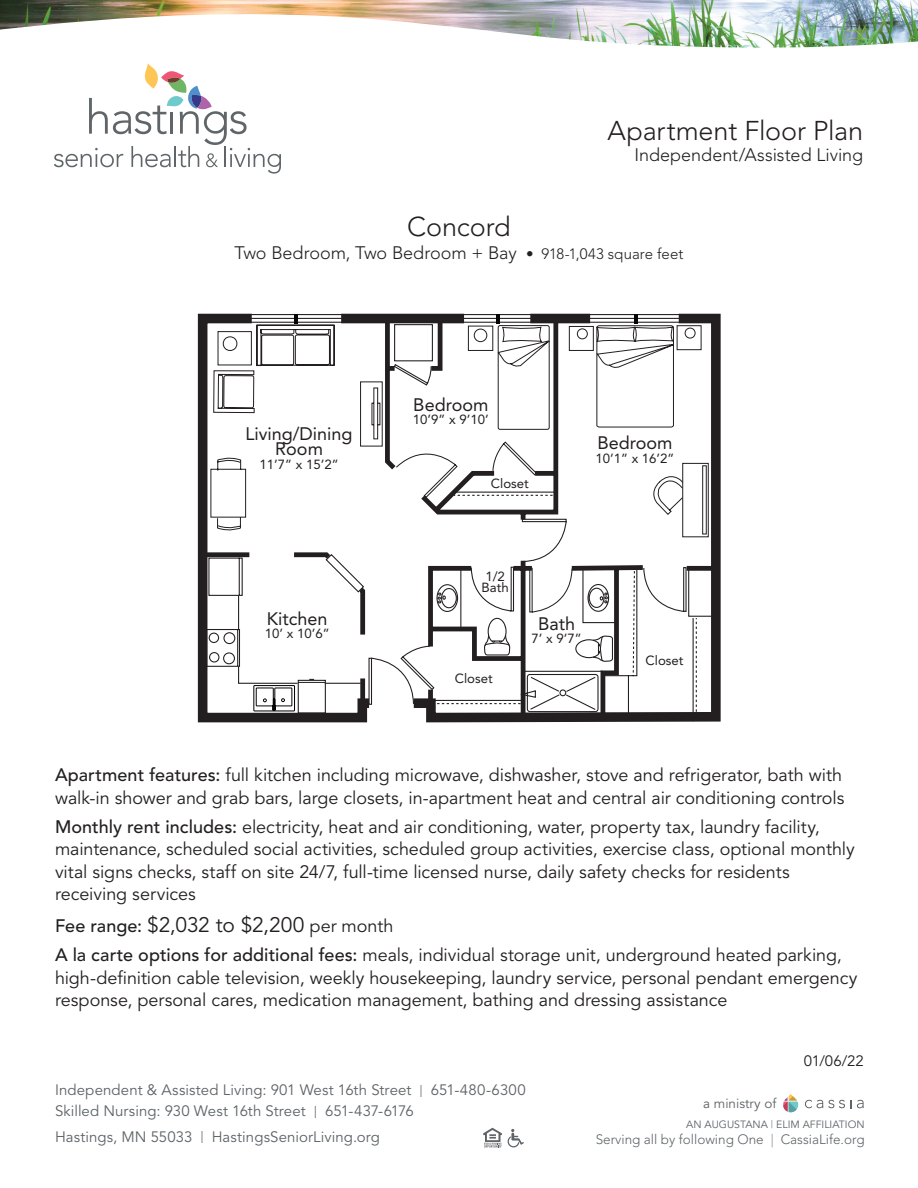
<style>
.page{position:relative;width:918px;height:1188px;background:#fff}
.page>*{position:absolute;margin:0;border:0;box-sizing:border-box;transform-origin:0 0}
.t1{font:300 27px "Avenir LT Pro";letter-spacing:-.005em;color:#231f20}
.t2{font:21px "Avenir LT Pro";letter-spacing:-.01em;color:#231f20}
.t3{font:18px/22.5px "Avenir LT Pro";letter-spacing:-.005em;color:#231f20}
.t4{font:18px/15.6px "Avenir";color:#231f20;text-align:center}
.t5{font:300 18px "Avenir LT Pro";color:#231f20}
.t6{font:15px "Avenir LT Pro";letter-spacing:.005em;color:#5e6367}
.t7{font:15px "Avenir LT Pro";color:#231f20}
.t8{font:300 13.5px "Avenir";color:#5e6367}
.t9{font:13.5px "Avenir";color:#5e6367}
.t10{font:13.2px/10.8px "Avenir";color:#231f20}
.t11{font:10.5px "Avenir";color:#5e6367}
.s1{font-size:15px}
.s2{font-weight:500}
.s3{font-weight:500;font-size:18px}
.s4{font-size:18px}
.s5{font-size:12px}
.s6{color:#83888c}
</style>
<div class="page">
<img style="left:0;top:0;width:918px;height:6px">
<img style="left:0;top:6px;width:918px;height:58px">
<svg style="left:54px;top:64px;width:227px;height:110px"></svg>
<svg style="left:483px;top:1128px;width:19px;height:20px"></svg>
<svg style="left:508px;top:1129px;width:16px;height:18px"></svg>
<svg style="left:805px;top:1100px;width:40px;height:8px"></svg>
<svg style="left:851px;top:1100px;width:13px;height:8px"></svg>
<svg style="left:783px;top:1094px;width:16px;height:18px"></svg>
<hr style="left:693px;top:618px;width:1px;height:103px;background:#231f20">
<svg style="left:197px;top:326px;width:9px;height:387px;background:#383435"></svg>
<svg style="left:206px;top:314px;width:511px;height:406px"></svg>
<p class="t1" style="left:608px;top:114px;width:257px">Apartment Floor Plan</p>
<p class="t5" style="left:635px;top:144px;width:230px">Independent/Assisted Living</p>
<p class="t1" style="left:407px;top:211px;width:105px">Concord</p>
<p class="t5" style="left:235px;top:242px;width:450px">Two Bedroom, Two Bedroom + Bay <span class="s1">• 918-1,043 square feet</span></p>
<p class="t4" style="left:246px;top:425px;width:108px">Living/Dining<br>Room</p>
<p class="t10" style="left:260px;top:458px;width:81px">11’7” x 15’2”</p>
<p class="t4" style="left:267px;top:611px;width:62px">Kitchen</p>
<p class="t10" style="left:265px;top:628px;width:66px">10’ x 10’6”</p>
<p class="t4" style="left:413px;top:397px;width:77px">Bedroom</p>
<p class="t10" style="left:413px;top:414px;width:77px">10’9” x 9’10’</p>
<p class="t10" style="left:491px;top:477px;width:39px">Closet</p>
<p class="t4" style="left:597px;top:435px;width:77px">Bedroom</p>
<p class="t10" style="left:595px;top:452px;width:81px">10’1” x 16’2”</p>
<p class="t10" style="left:482px;top:571px;width:29px">1/2<br>Bath</p>
<p class="t10" style="left:455px;top:673px;width:39px">Closet</p>
<p class="t4" style="left:538px;top:615px;width:39px">Bath</p>
<p class="t10" style="left:532px;top:632px;width:52px">7’ x 9’7”</p>
<p class="t10" style="left:646px;top:654px;width:39px">Closet</p>
<p class="t3" style="left:55px;top:764px;width:791px"><span class="s2">Apartment features:</span> full kitchen including microwave, dishwasher, stove and refrigerator, bath with walk-in shower and grab bars, large closets, in-apartment heat and central air conditioning controls</p>
<p class="t3" style="left:55px;top:816px;width:801px"><span class="s2">Monthly rent includes:</span> electricity, heat and air conditioning, water, property tax, laundry facility, maintenance, scheduled social activities, scheduled group activities, exercise class, optional monthly vital signs checks, staff on site 24/7, full-time licensed nurse, daily safety checks for residents receiving services</p>
<p class="t2" style="left:55px;top:912px;width:340px"><span class="s3">Fee range:</span> $2,032 to $2,200 <span class="s4">per month</span></p>
<p class="t3" style="left:55px;top:944px;width:804px"><span class="s2">A la carte options for additional fees:</span> meals, individual storage unit, underground heated parking, high-definition cable television, weekly housekeeping, laundry service, personal pendant emergency response, personal cares, medication management, bathing and dressing assistance</p>
<p class="t4" style="left:284px;top:859px;width:355px">Concord · Unit I · Two Bedroom · 1 1/2 Bath</p>
<p class="t6" style="left:55px;top:1081px;width:472px">Independent &amp; Assisted Living: 901 West 16th Street <span class="s5">|</span> 651-480-6300</p>
<p class="t6" style="left:55px;top:1102px;width:360px">Skilled Nursing: 930 West 16th Street <span class="s5">|</span> 651-437-6176</p>
<p class="t6" style="left:55px;top:1128px;width:327px">Hastings, MN 55033 <span class="s5">|</span> HastingsSeniorLiving.org</p>
<p class="t9" style="left:703px;top:1096px;width:75px">a ministry of</p>
<p class="t7" style="left:804px;top:1052px;width:62px">01/06/22</p>
<p class="t11" style="left:686px;top:1118px;width:180px">AN AUGUSTANA <span class="s6">|</span> ELIM AFFILIATION</p>
<p class="t8" style="left:596px;top:1132px;width:270px">Serving all by following One <span class="s6">|</span> CassiaLife.org</p>
</div>
